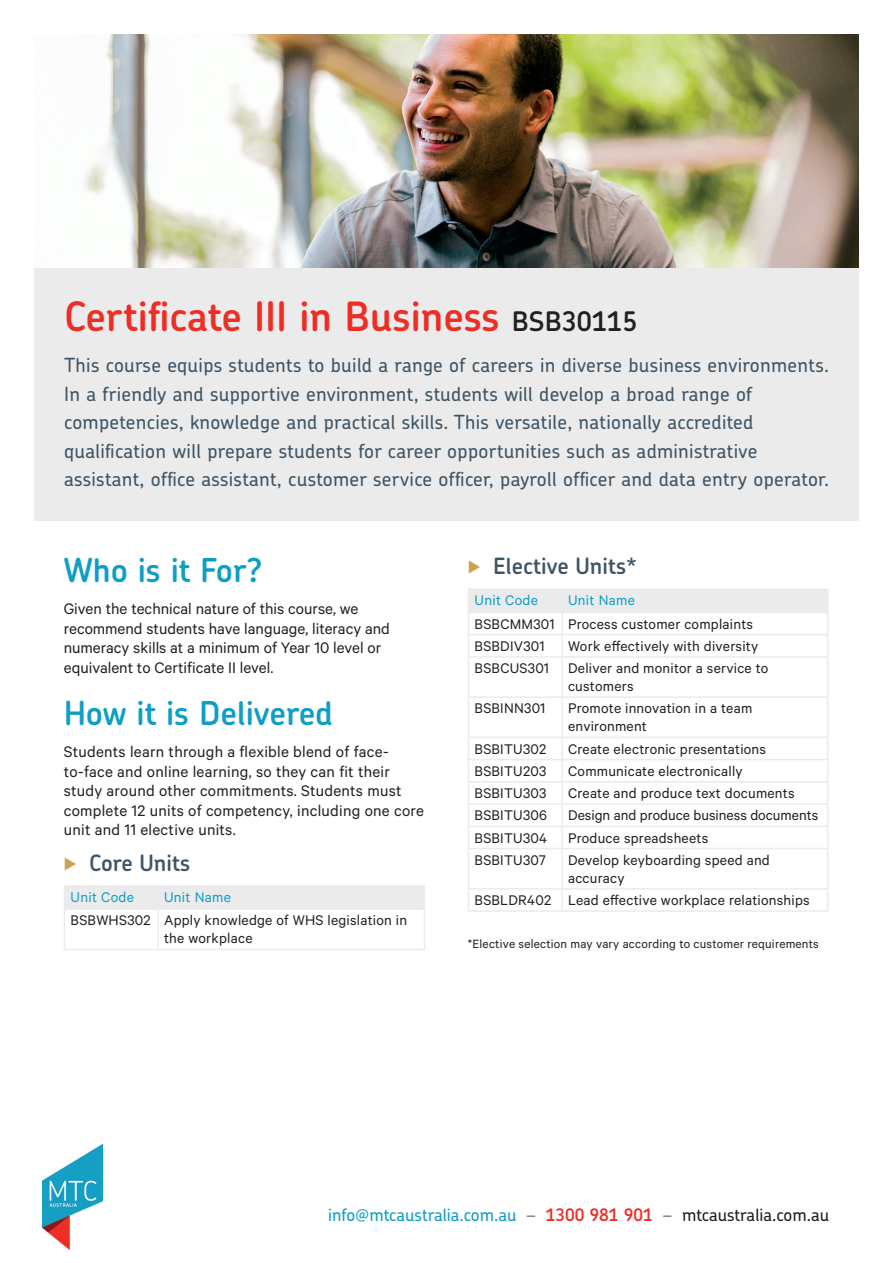
<style>
.page{position:relative;width:893px;height:1263px;background:#fff}
.page>*{position:absolute;margin:0;border:0;box-sizing:border-box;transform-origin:0 0}
.Heading{font:600 40.5px "Chevin Std";color:#ee2e25}
.Subheading_Blue{font:600 33px "Chevin Std";color:#0f9fc4}
.Gold_Bullet_Subheadi{font:600 22.5px "Chevin Std";color:#3f5564}
.Intro_Grey{font:500 19.5px/28.5px "Chevin Std";letter-spacing:.015em;color:#3f5564}
.Body_Text{font:17.25px/19.5px "Calibre";letter-spacing:.01em;color:#231f20}
.Footer_Text{font:500 17.25px "Chevin Std";color:#0f9fc4}
.Table_Text{font:15.75px/18px "Calibre";letter-spacing:.015em;color:#231f20}
.Table_Text-2{font:15.75px "Calibre";letter-spacing:.02em;color:#0f9fc4}
.Footnote{font:13.5px "Calibre";letter-spacing:.015em;color:#231f20}
.s1{font-size:27px;color:#231f20}
.s2{font-family:"Proxima Nova";font-weight:400;font-size:21px;color:#cfa052}
.s3{color:#808285}
.s4{font-weight:600;color:#ee2e25}
.s5{color:#231f20}
</style>
<div class="page">
<div style="left:34px;top:268px;width:825px;height:253px;background:#ebebec"></div>
<img style="left:83px;top:34px;width:776px;height:234px">
<hr style="left:64px;top:885px;width:94px;height:2px;background:#ebebec">
<hr style="left:158px;top:885px;width:267px;height:2px;background:#ebebec">
<div style="left:64px;top:887px;width:361px;height:21px;background:#ebebec"></div>
<hr style="left:64px;top:908px;width:94px;height:2px;background:#ebebec">
<hr style="left:64px;top:910px;width:1px;height:39px;background:#ebebec">
<hr style="left:158px;top:908px;width:267px;height:2px;background:#ebebec">
<hr style="left:157px;top:910px;width:2px;height:39px;background:#ebebec">
<hr style="left:424px;top:910px;width:1px;height:39px;background:#ebebec">
<hr style="left:64px;top:949px;width:94px;height:1px;background:#ebebec">
<hr style="left:158px;top:949px;width:267px;height:1px;background:#ebebec">
<hr style="left:468px;top:588px;width:94px;height:2px;background:#ebebec">
<hr style="left:562px;top:588px;width:266px;height:2px;background:#ebebec">
<svg style="left:468px;top:590px;width:360px;height:66px"></svg>
<hr style="left:468px;top:656px;width:94px;height:2px;background:#ebebec">
<hr style="left:468px;top:658px;width:1px;height:38px;background:#ebebec">
<hr style="left:562px;top:656px;width:266px;height:2px;background:#ebebec">
<hr style="left:561px;top:658px;width:2px;height:38px;background:#ebebec">
<hr style="left:827px;top:658px;width:1px;height:38px;background:#ebebec">
<hr style="left:468px;top:696px;width:94px;height:2px;background:#ebebec">
<hr style="left:468px;top:698px;width:1px;height:39px;background:#ebebec">
<hr style="left:562px;top:696px;width:266px;height:2px;background:#ebebec">
<hr style="left:561px;top:698px;width:2px;height:39px;background:#ebebec">
<hr style="left:827px;top:698px;width:1px;height:39px;background:#ebebec">
<hr style="left:468px;top:737px;width:94px;height:1px;background:#ebebec">
<hr style="left:562px;top:737px;width:266px;height:1px;background:#ebebec">
<hr style="left:561px;top:738px;width:2px;height:21px;background:#ebebec">
<hr style="left:468px;top:759px;width:94px;height:1px;background:#ebebec">
<hr style="left:562px;top:759px;width:266px;height:1px;background:#ebebec">
<hr style="left:561px;top:760px;width:2px;height:21px;background:#ebebec">
<hr style="left:468px;top:781px;width:94px;height:2px;background:#ebebec">
<hr style="left:562px;top:781px;width:266px;height:2px;background:#ebebec">
<hr style="left:561px;top:783px;width:2px;height:20px;background:#ebebec">
<hr style="left:468px;top:803px;width:94px;height:2px;background:#ebebec">
<hr style="left:562px;top:803px;width:266px;height:2px;background:#ebebec">
<hr style="left:561px;top:805px;width:2px;height:20px;background:#ebebec">
<hr style="left:468px;top:825px;width:94px;height:2px;background:#ebebec">
<svg style="left:468px;top:738px;width:1px;height:110px"></svg>
<hr style="left:562px;top:825px;width:266px;height:2px;background:#ebebec">
<hr style="left:561px;top:827px;width:2px;height:21px;background:#ebebec">
<svg style="left:827px;top:738px;width:1px;height:110px"></svg>
<hr style="left:468px;top:848px;width:94px;height:1px;background:#ebebec">
<hr style="left:468px;top:849px;width:1px;height:39px;background:#ebebec">
<hr style="left:562px;top:848px;width:266px;height:1px;background:#ebebec">
<hr style="left:561px;top:849px;width:2px;height:39px;background:#ebebec">
<hr style="left:827px;top:849px;width:1px;height:39px;background:#ebebec">
<hr style="left:468px;top:888px;width:94px;height:1px;background:#ebebec">
<svg style="left:468px;top:889px;width:1px;height:21px"></svg>
<hr style="left:562px;top:888px;width:266px;height:1px;background:#ebebec">
<hr style="left:561px;top:889px;width:2px;height:21px;background:#ebebec">
<svg style="left:827px;top:889px;width:1px;height:21px"></svg>
<hr style="left:468px;top:910px;width:94px;height:2px;background:#ebebec">
<hr style="left:562px;top:910px;width:266px;height:2px;background:#ebebec">
<img style="left:43px;top:1144px;width:60px;height:105px">
<p class="Heading" style="left:64px;top:290px;width:575px">Certificate III in Business <span class="s1">BSB30115</span></p>
<p class="Intro_Grey" style="left:64px;top:350px;width:766px">This course equips students to build a range of careers in diverse business environments.<br>In a friendly and supportive environment, students will develop a broad range of competencies, knowledge and practical skills. This versatile, nationally accredited qualification will prepare students for career opportunities such as administrative assistant, office assistant, customer service officer, payroll officer and data entry operator.</p>
<p class="Subheading_Blue" style="left:64px;top:548px;width:200px">Who is it For?</p>
<p class="Body_Text" style="left:64px;top:598px;width:328px">Given the technical nature of this course, we recommend students have language, literacy and numeracy skills at a minimum of Year 10 level or equivalent to Certificate II level.</p>
<p class="Subheading_Blue" style="left:64px;top:691px;width:271px">How it is Delivered</p>
<p class="Body_Text" style="left:64px;top:741px;width:362px">Students learn through a flexible blend of face&shy;to-face and online learning, so they can fit their study around other commitments. Students must complete 12 units of competency, including one core unit and 11 elective units.</p>
<p class="Gold_Bullet_Subheadi" style="left:64px;top:848px;width:128px"><span class="s2">⊲</span> Core Units</p>
<p class="Table_Text-2" style="left:71px;top:888px;width:65px">Unit Code</p>
<p class="Table_Text-2" style="left:164px;top:888px;width:68px">Unit Name</p>
<p class="Table_Text" style="left:71px;top:911px;width:82px">BSBWHS302</p>
<p class="Table_Text" style="left:164px;top:911px;width:244px">Apply knowledge of WHS legislation in the workplace</p>
<p class="Gold_Bullet_Subheadi" style="left:468px;top:551px;width:171px"><span class="s2">⊲</span> Elective Units*</p>
<p class="Table_Text-2" style="left:474px;top:591px;width:65px">Unit Code</p>
<p class="Table_Text-2" style="left:568px;top:591px;width:68px">Unit Name</p>
<p class="Table_Text" style="left:474px;top:614px;width:82px">BSBCMM301</p>
<p class="Table_Text" style="left:568px;top:614px;width:186px">Process customer complaints</p>
<p class="Table_Text" style="left:474px;top:636px;width:72px">BSBDIV301</p>
<p class="Table_Text" style="left:568px;top:636px;width:192px">Work effectively with diversity</p>
<p class="Table_Text" style="left:474px;top:659px;width:76px">BSBCUS301</p>
<p class="Table_Text" style="left:568px;top:659px;width:202px">Deliver and monitor a service to customers</p>
<p class="Table_Text" style="left:474px;top:699px;width:72px">BSBINN301</p>
<p class="Table_Text" style="left:568px;top:699px;width:186px">Promote innovation in a team environment</p>
<p class="Table_Text" style="left:474px;top:739px;width:73px">BSBITU302</p>
<p class="Table_Text" style="left:568px;top:739px;width:200px">Create electronic presentations</p>
<p class="Table_Text" style="left:474px;top:761px;width:73px">BSBITU203</p>
<p class="Table_Text" style="left:568px;top:761px;width:176px">Communicate electronically</p>
<p class="Table_Text" style="left:474px;top:784px;width:74px">BSBITU303</p>
<p class="Table_Text" style="left:568px;top:784px;width:228px">Create and produce text documents</p>
<p class="Table_Text" style="left:474px;top:806px;width:74px">BSBITU306</p>
<p class="Table_Text" style="left:568px;top:806px;width:252px">Design and produce business documents</p>
<p class="Table_Text" style="left:474px;top:828px;width:74px">BSBITU304</p>
<p class="Table_Text" style="left:568px;top:828px;width:142px">Produce spreadsheets</p>
<p class="Table_Text" style="left:474px;top:850px;width:73px">BSBITU307</p>
<p class="Table_Text" style="left:568px;top:850px;width:203px">Develop keyboarding speed and accuracy</p>
<p class="Table_Text" style="left:474px;top:891px;width:78px">BSBLDR402</p>
<p class="Table_Text" style="left:568px;top:891px;width:243px">Lead effective workplace relationships</p>
<p class="Footnote" style="left:468px;top:936px;width:353px">*Elective selection may vary according to customer requirements</p>
<p class="Footer_Text" style="left:328px;top:1203px;width:503px">info@mtcaustralia.com.au <span class="s3">–</span> <span class="s4">1300 981 901</span> <span class="s3">–</span> <span class="s5">mtcaustralia.com.au</span></p>
</div>
